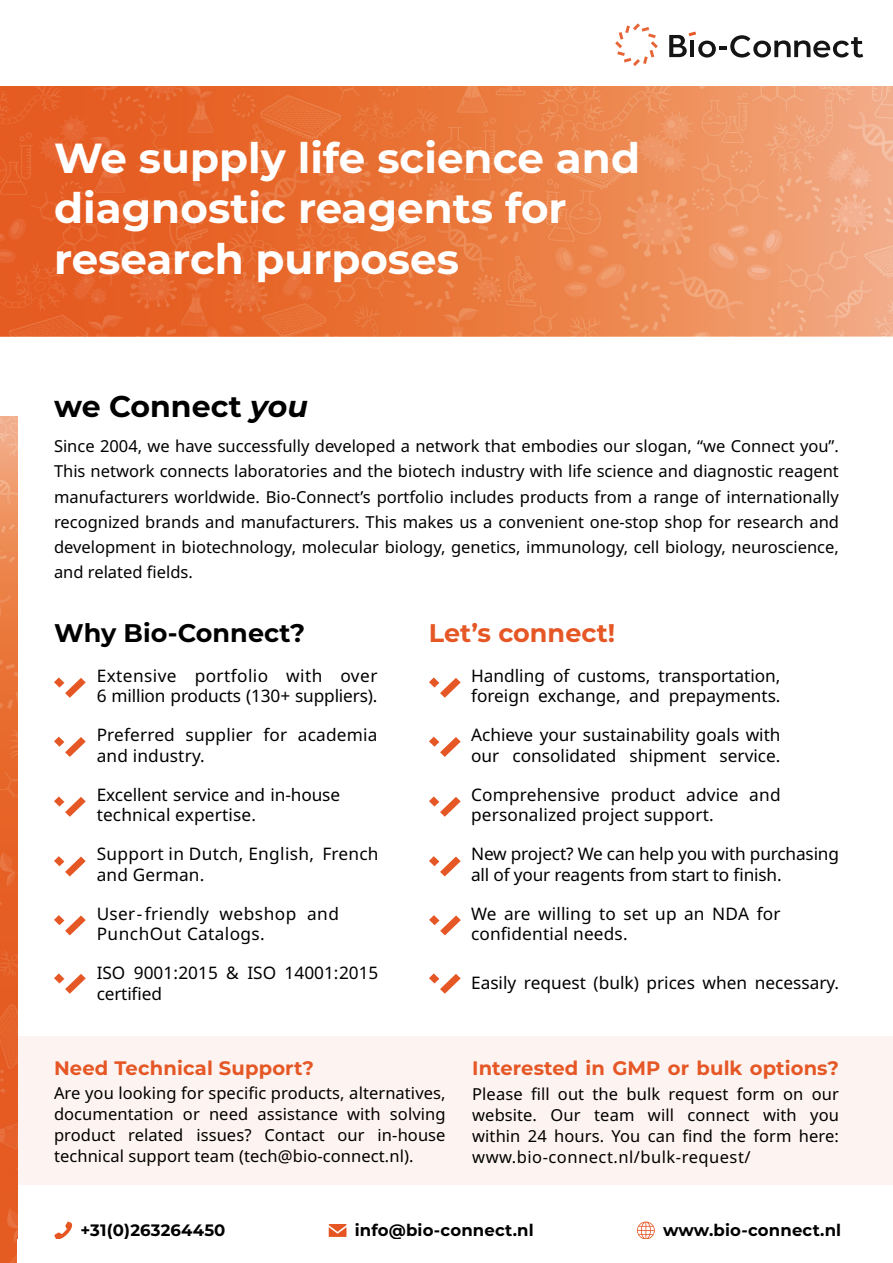
<style>
.page{position:relative;width:893px;height:1263px;background:#fff}
.page>*{position:absolute;margin:0;border:0;box-sizing:border-box;transform-origin:0 0}
.Cera_GR{font:700 42px/50.4px "Montserrat";color:#fff}
.Cera_GR-2{font:700 30px "Montserrat";color:#000}
.Cera_GR-3{font:700 25.5px "Montserrat";color:#000}
.Cera_GR-4{font:700 25.5px "Montserrat";color:#e55725}
.Cera_GR-5{font:700 19.5px "Montserrat";letter-spacing:.005em;color:#e55725}
.Cera_GR-6{font:17.25px/20.7px "Noto Sans";color:#000}
.Cera_GR-7{font:17.25px/20.7px "Noto Sans";letter-spacing:.02em;color:#000}
.Cera_GR-8{font:17.25px "Noto Sans";letter-spacing:.025em;color:#000}
.Cera_GR-9{font:16.5px/25.2px "Noto Sans";letter-spacing:.005em;color:#000;text-align:justify}
.Cera_GR-10{font:700 16.5px "Montserrat";letter-spacing:.01em;color:#000}
.Cera_GR-11{font:16.5px "Noto Sans";letter-spacing:.03em;color:#000}
.s1{font-style:italic}
</style>
<div class="page">
<img style="left:0;top:417px;width:17px;height:846px">
<img style="left:0;top:86px;width:893px;height:250px">
<svg style="left:615px;top:23px;width:43px;height:43px"></svg>
<svg style="left:669px;top:32px;width:194px;height:26px"></svg>
<svg style="left:329px;top:1224px;width:17px;height:13px"></svg>
<svg style="left:54px;top:1221px;width:18px;height:18px"></svg>
<svg style="left:637px;top:1221px;width:18px;height:18px"></svg>
<div style="left:0;top:1036px;width:893px;height:148px;background:#fdf3f0"></div>
<svg style="left:65px;top:678px;width:21px;height:20px"></svg>
<svg style="left:54px;top:677px;width:10px;height:10px"></svg>
<svg style="left:65px;top:797px;width:21px;height:20px"></svg>
<svg style="left:54px;top:796px;width:10px;height:10px"></svg>
<svg style="left:65px;top:737px;width:21px;height:20px"></svg>
<svg style="left:54px;top:737px;width:10px;height:10px"></svg>
<svg style="left:65px;top:856px;width:21px;height:20px"></svg>
<svg style="left:54px;top:856px;width:10px;height:10px"></svg>
<svg style="left:65px;top:915px;width:21px;height:20px"></svg>
<svg style="left:54px;top:915px;width:10px;height:10px"></svg>
<svg style="left:65px;top:974px;width:21px;height:20px"></svg>
<svg style="left:54px;top:973px;width:10px;height:10px"></svg>
<svg style="left:440px;top:678px;width:21px;height:20px"></svg>
<svg style="left:429px;top:677px;width:10px;height:10px"></svg>
<svg style="left:440px;top:797px;width:21px;height:20px"></svg>
<svg style="left:429px;top:796px;width:10px;height:10px"></svg>
<svg style="left:440px;top:737px;width:21px;height:20px"></svg>
<svg style="left:429px;top:737px;width:10px;height:10px"></svg>
<svg style="left:440px;top:856px;width:21px;height:20px"></svg>
<svg style="left:429px;top:856px;width:10px;height:10px"></svg>
<svg style="left:440px;top:915px;width:21px;height:20px"></svg>
<svg style="left:429px;top:915px;width:10px;height:10px"></svg>
<svg style="left:440px;top:974px;width:21px;height:20px"></svg>
<svg style="left:429px;top:973px;width:10px;height:10px"></svg>
<p class="Cera_GR" style="left:54px;top:131px;width:588px">We supply life science and diagnostic reagents for</p>
<p class="Cera_GR" style="left:54px;top:232px;width:406px">research purposes</p>
<p class="Cera_GR-2" style="left:54px;top:385px;width:255px">we Connect <span class="s1">you</span></p>
<p class="Cera_GR-9" style="left:54px;top:434px;width:786px">Since 2004, we have successfully developed a network that embodies our slogan, “we Connect you”.<br>This network connects laboratories and the biotech industry with life science and diagnostic reagent manufacturers worldwide. Bio-Connect’s portfolio includes products from a range of internationally recognized brands and manufacturers. This makes us a convenient one-stop shop for research and development in biotechnology, molecular biology, genetics, immunology, cell biology, neuroscience, and related fields.</p>
<p class="Cera_GR-3" style="left:54px;top:615px;width:252px">Why Bio-Connect?</p>
<p class="Cera_GR-4" style="left:429px;top:615px;width:188px">Let’s connect!</p>
<p class="Cera_GR-6" style="left:97px;top:666px;width:282px">Extensive portfolio with over<br>6 million products (130+ suppliers).</p>
<p class="Cera_GR-6" style="left:97px;top:725px;width:282px">Preferred supplier for academia and industry.</p>
<p class="Cera_GR-6" style="left:97px;top:784px;width:245px">Excellent service and in-house technical expertise.</p>
<p class="Cera_GR-7" style="left:97px;top:844px;width:283px">Support in Dutch, English, French and German.</p>
<p class="Cera_GR-7" style="left:97px;top:903px;width:244px">User-friendly webshop and</p>
<p class="Cera_GR-8" style="left:97px;top:922px;width:169px">PunchOut Catalogs.</p>
<p class="Cera_GR-6" style="left:97px;top:963px;width:283px">ISO 9001:2015 &amp; ISO 14001:2015</p>
<p class="Cera_GR-6" style="left:97px;top:983px;width:67px">certified</p>
<p class="Cera_GR-6" style="left:471px;top:666px;width:311px">Handling of customs, transportation,</p>
<p class="Cera_GR-6" style="left:471px;top:686px;width:311px">foreign exchange, and prepayments.</p>
<p class="Cera_GR-6" style="left:471px;top:725px;width:311px">Achieve your sustainability goals with our consolidated shipment service.</p>
<p class="Cera_GR-6" style="left:471px;top:784px;width:311px">Comprehensive product advice and personalized project support.</p>
<p class="Cera_GR-6" style="left:471px;top:844px;width:369px">New project? We can help you with purchasing all of your reagents from start to finish.</p>
<p class="Cera_GR-6" style="left:471px;top:903px;width:311px">We are willing to set up an NDA for confidential needs.</p>
<p class="Cera_GR-6" style="left:471px;top:973px;width:370px">Easily request (bulk) prices when necessary.</p>
<p class="Cera_GR-5" style="left:54px;top:1054px;width:262px">Need Technical Support?</p>
<p class="Cera_GR-5" style="left:472px;top:1054px;width:368px">Interested in GMP or bulk options?</p>
<p class="Cera_GR-9" style="left:54px;top:1083px;width:393px;line-height:21px">Are you looking for specific products, alternatives, documentation or need assistance with solving product related issues? Contact our in-house technical support team (tech@bio-connect.nl).</p>
<p class="Cera_GR-9" style="left:472px;top:1084px;width:368px;line-height:21px">Please fill out the bulk request form on our website. Our team will connect with you within 24 hours. You can find the form here:</p>
<p class="Cera_GR-11" style="left:472px;top:1145px;width:280px">www.bio-connect.nl/bulk-request/</p>
<p class="Cera_GR-10" style="left:81px;top:1219px;width:146px">+31(0)263264450</p>
<p class="Cera_GR-10" style="left:355px;top:1219px;width:181px">info@bio-connect.nl</p>
<p class="Cera_GR-10" style="left:663px;top:1219px;width:180px">www.bio-connect.nl</p>
</div>
